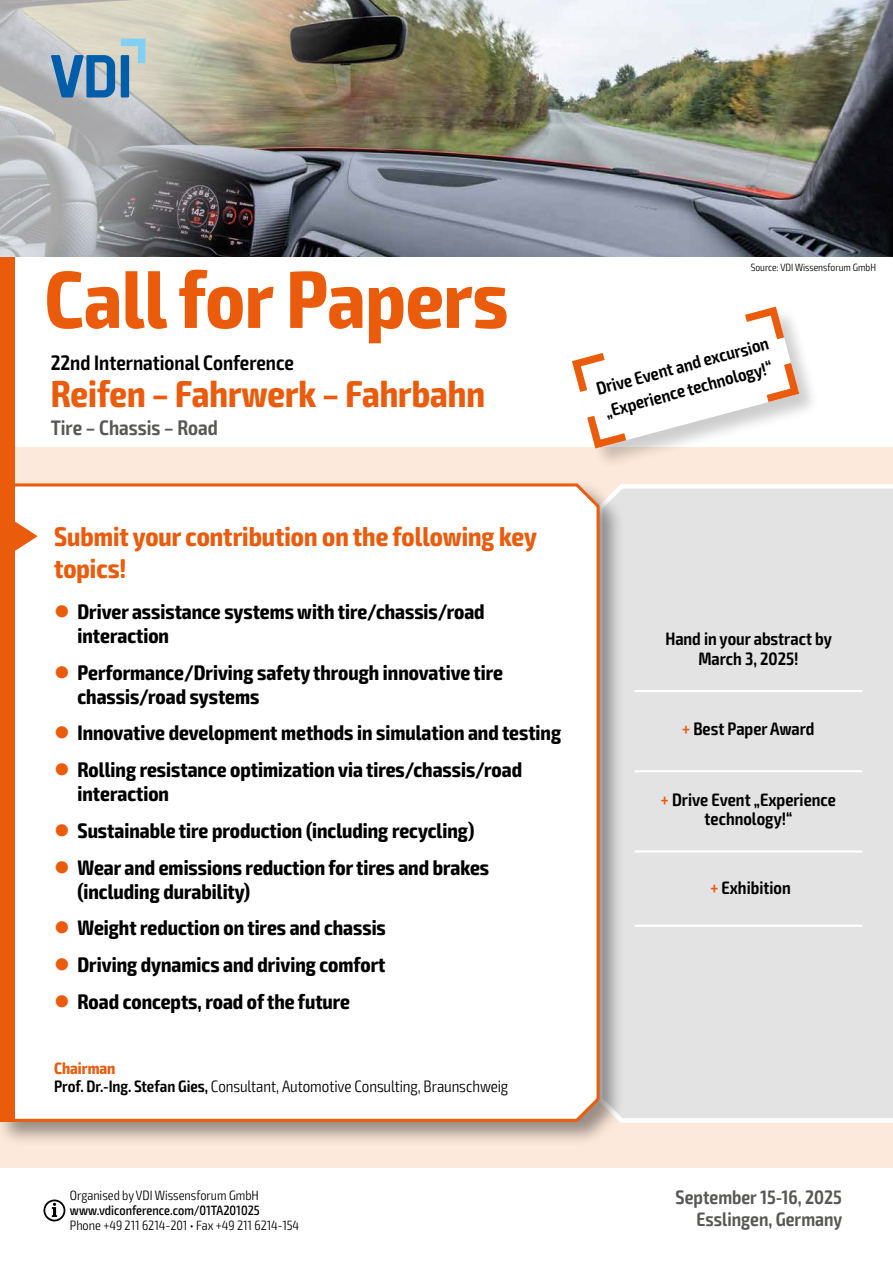
<style>
.page{position:relative;width:893px;height:1263px;background:#fff}
.page>*{position:absolute;margin:0;border:0;box-sizing:border-box;transform-origin:0 0}
.t1{font:700 condensed 81px "Exo 2";color:#ea5b0b}
.t2{font:700 condensed 37.5px "Exo 2";color:#ea5b0b}
.t3{font:700 condensed 27px/31.5px "Exo 2";color:#ea5b0b}
.t4{font:700 condensed 21px/24px "Exo 2";color:#000}
.t5{font:600 condensed 21px "Exo 2";color:#000}
.t6{font:600 condensed 21px "Exo 2";color:#575756}
.t7{font:600 condensed 19.5px/21.8px "Exo 2";color:#575756;text-align:right}
.t8{font:600 condensed 18px/19.5px "Exo 2";color:#000;text-align:center}
.t9{font:300 condensed 16.5px/18.8px "Exo 2";letter-spacing:-.005em;color:#000}
.t10{font:300 condensed 13.5px "Exo 2";color:#000}
.t11{font:500 condensed 13.5px "Exo 2";color:#000}
.t12{font:300 condensed 10.5px "Exo 2";color:#000}
.s1{color:#ea5b0b}
.s2{font-weight:700;color:#ea5b0b}
.s3{font-weight:600}
</style>
<div class="page">
<img style="left:822px;top:0;width:71px;height:257px">
<img style="left:0;top:0;width:822px;height:257px">
<div style="left:0;top:446px;width:893px;height:722px;background:#fde9db"></div>
<div style="left:624px;top:484px;width:269px;height:639px;background:#e3e3e3"></div>
<div style="left:0;top:480px;width:624px;height:666px;background:#000;opacity:.4"></div>
<div style="left:0;top:482px;width:601px;height:641px;background:#fff"></div>
<svg style="left:14px;top:336px;width:24px;height:608px"></svg>
<div style="left:0;top:257px;width:14px;height:865px;background:#ea5b0b"></div>
<hr style="left:634px;top:924px;width:228px;height:3px;background:#fff">
<hr style="left:634px;top:770px;width:228px;height:2px;background:#fff">
<hr style="left:634px;top:850px;width:228px;height:2px;background:#fff">
<hr style="left:634px;top:690px;width:228px;height:2px;background:#fff">
<div style="left:573px;top:307px;width:248px;height:163px;background:#000;opacity:.2"></div>
<svg style="left:572px;top:307px;width:227px;height:141px"></svg>
<svg style="left:44px;top:1199px;width:21px;height:22px"></svg>
<svg style="left:51px;top:39px;width:94px;height:58px"></svg>
<h1 class="t1" style="left:45px;top:251px;width:465px">Call for Papers</h1>
<p class="t5" style="left:51px;top:350px;width:245px">22nd International Conference</p>
<h2 class="t2" style="left:51px;top:371px;width:436px">Reifen – Fahrwerk – Fahrbahn</h2>
<p class="t6" style="left:51px;top:415px;width:169px">Tire – Chassis – Road</p>
<p class="t12" style="left:751px;top:261px;width:127px">Source: VDI Wissensforum GmbH</p>
<p class="t8" style="left:594px;top:378px;width:179px;line-height:24px;text-align:left;rotate:-15deg">Drive Event and excursion „Experience technology!“</p>
<p class="t3" style="left:54px;top:522px;width:484px">Submit your contribution on the following key topics!</p>
<p class="t4" style="left:77px;top:600px;width:409px;text-indent:-23px"><span class="s1">●</span> Driver assistance systems with tire/chassis/road interaction</p>
<p class="t4" style="left:77px;top:661px;width:427px;text-indent:-23px"><span class="s1">●</span> Performance/Driving safety through innovative tire chassis/road systems</p>
<p class="t4" style="left:54px;top:721px;width:509px"><span class="s1">●</span> Innovative development methods in simulation and testing</p>
<p class="t4" style="left:77px;top:758px;width:446px;text-indent:-23px"><span class="s1">●</span> Rolling resistance optimization via tires/chassis/road interaction</p>
<p class="t4" style="left:54px;top:819px;width:422px"><span class="s1">●</span> Sustainable tire production (including recycling)</p>
<p class="t4" style="left:77px;top:856px;width:413px;text-indent:-23px"><span class="s1">●</span> Wear and emissions reduction for tires and brakes (including durability)</p>
<p class="t4" style="left:54px;top:916px;width:333px"><span class="s1">●</span> Weight reduction on tires and chassis</p>
<p class="t4" style="left:54px;top:953px;width:333px"><span class="s1">●</span> Driving dynamics and driving comfort</p>
<p class="t4" style="left:54px;top:990px;width:297px"><span class="s1">●</span> Road concepts, road of the future</p>
<p class="t9" style="left:54px;top:1059px;width:456px"><span class="s2">Chairman<br></span><span class="s3">Prof. Dr.-Ing. Stefan Gies,</span> Consultant, Automotive Consulting, Braunschweig</p>
<p class="t8" style="left:665px;top:630px;width:168px">Hand in your abstract by<br>March 3, 2025!</p>
<p class="t8" style="left:682px;top:720px;width:134px"><span class="s1">+</span> Best Paper Award</p>
<p class="t8" style="left:661px;top:790px;width:176px"><span class="s1">+</span> Drive Event „Experience technology!“</p>
<p class="t8" style="left:710px;top:878px;width:82px"><span class="s1">+</span> Exhibition</p>
<p class="t10" style="left:70px;top:1187px;width:190px">Organised by VDI Wissensforum GmbH</p>
<p class="t11" style="left:70px;top:1202px;width:191px">www.vdiconference.com/01TA201025</p>
<p class="t10" style="left:70px;top:1217px;width:231px">Phone +49 211 6214-201 • Fax +49 211 6214-154</p>
<p class="t7" style="left:676px;top:1187px;width:168px">September 15-16, 2025<br>Esslingen, Germany</p>
</div>
